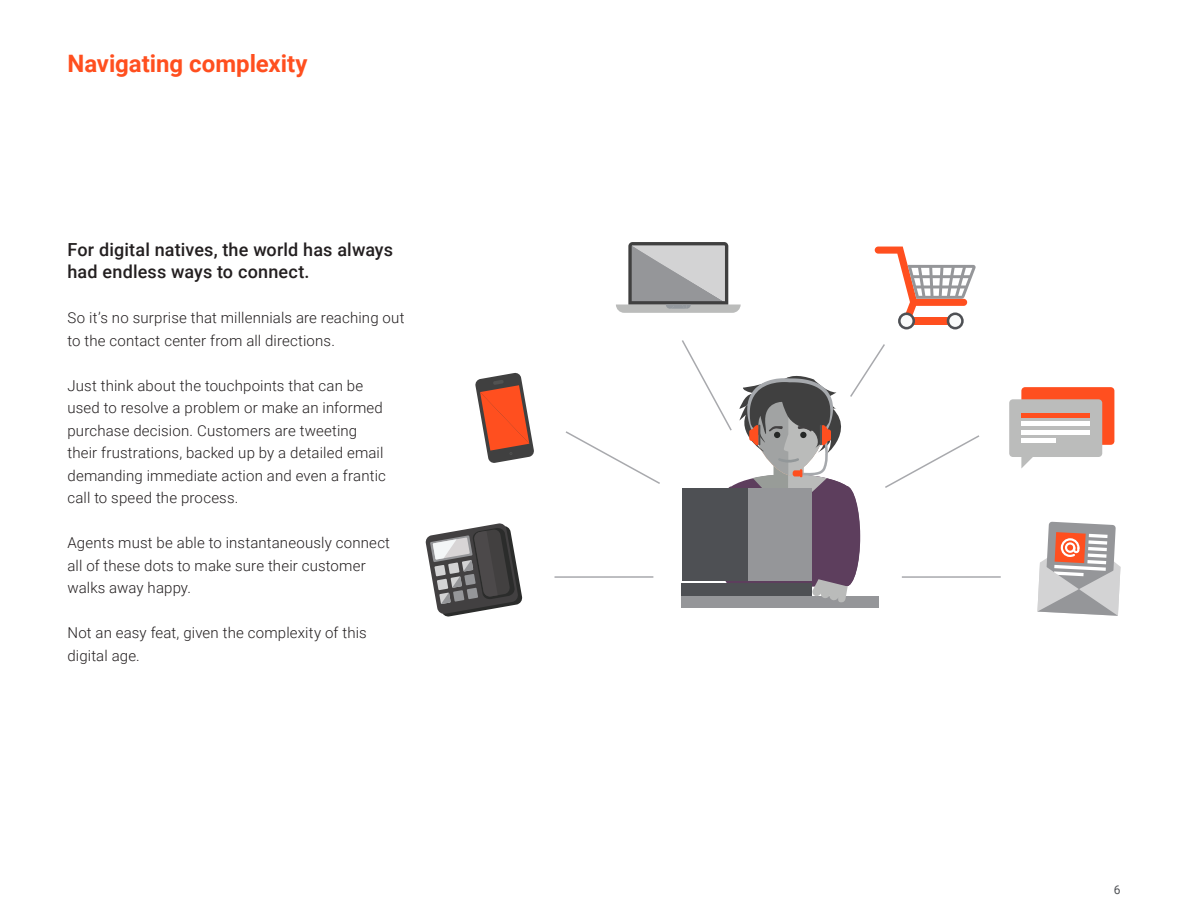
<style>
.page{position:relative;width:1188px;height:918px;background:#fff}
.page>*{position:absolute;margin:0;border:0;box-sizing:border-box;transform-origin:0 0}
.t1{font:700 24px "Roboto";color:#ff4f1f}
.t2{font:500 18px/22.5px "Roboto";letter-spacing:.01em;color:#231f20}
.t3{font:300 15px/22.5px "Roboto";letter-spacing:.01em;color:#231f20}
.t4{font:12px "Roboto";color:#4e5054}
</style>
<div class="page">
<svg style="left:475px;top:372px;width:59px;height:91px"></svg>
<svg style="left:616px;top:242px;width:125px;height:71px"></svg>
<svg style="left:1037px;top:522px;width:83px;height:94px"></svg>
<svg style="left:1009px;top:387px;width:105px;height:81px"></svg>
<div style="left:682px;top:596px;width:197px;height:11px;background:#959699"></div>
<svg style="left:565px;top:431px;width:95px;height:53px"></svg>
<hr style="left:555px;top:576px;width:98px;height:2px;background:#a8a9ad">
<hr style="left:902px;top:576px;width:99px;height:2px;background:#a8a9ad">
<div style="left:907px;top:317px;width:48px;height:8px;background:#ff4f1f"></div>
<svg style="left:898px;top:313px;width:17px;height:16px"></svg>
<div style="left:901px;top:315px;width:11px;height:12px;background:#f9fafa;border-radius:50%"></div>
<svg style="left:947px;top:313px;width:17px;height:16px"></svg>
<div style="left:949px;top:315px;width:12px;height:12px;background:#f9fafa;border-radius:50%"></div>
<svg style="left:875px;top:247px;width:101px;height:75px"></svg>
<svg style="left:425px;top:523px;width:98px;height:94px"></svg>
<svg style="left:681px;top:340px;width:300px;height:263px"></svg>
<h1 class="t1" style="left:68px;top:47px;width:242px">Navigating complexity</h1>
<p class="t2" style="left:67px;top:237px;width:327px">For digital natives, the world has always had endless ways to connect.</p>
<p class="t3" style="left:68px;top:306px;width:339px">So it’s no surprise that millennials are reaching out to the contact center from all directions.</p>
<p class="t3" style="left:68px;top:373px;width:320px">Just think about the touchpoints that can be used to resolve a problem or make an informed purchase decision. Customers are tweeting their frustrations, backed up by a detailed email demanding immediate action and even a frantic call to speed the process.</p>
<p class="t3" style="left:68px;top:531px;width:324px">Agents must be able to instantaneously connect all of these dots to make sure their customer walks away happy.</p>
<p class="t3" style="left:68px;top:621px;width:301px">Not an easy feat, given the complexity of this digital age.</p>
<p class="t4" style="left:1114px;top:881px;width:8px">6</p>
</div>
